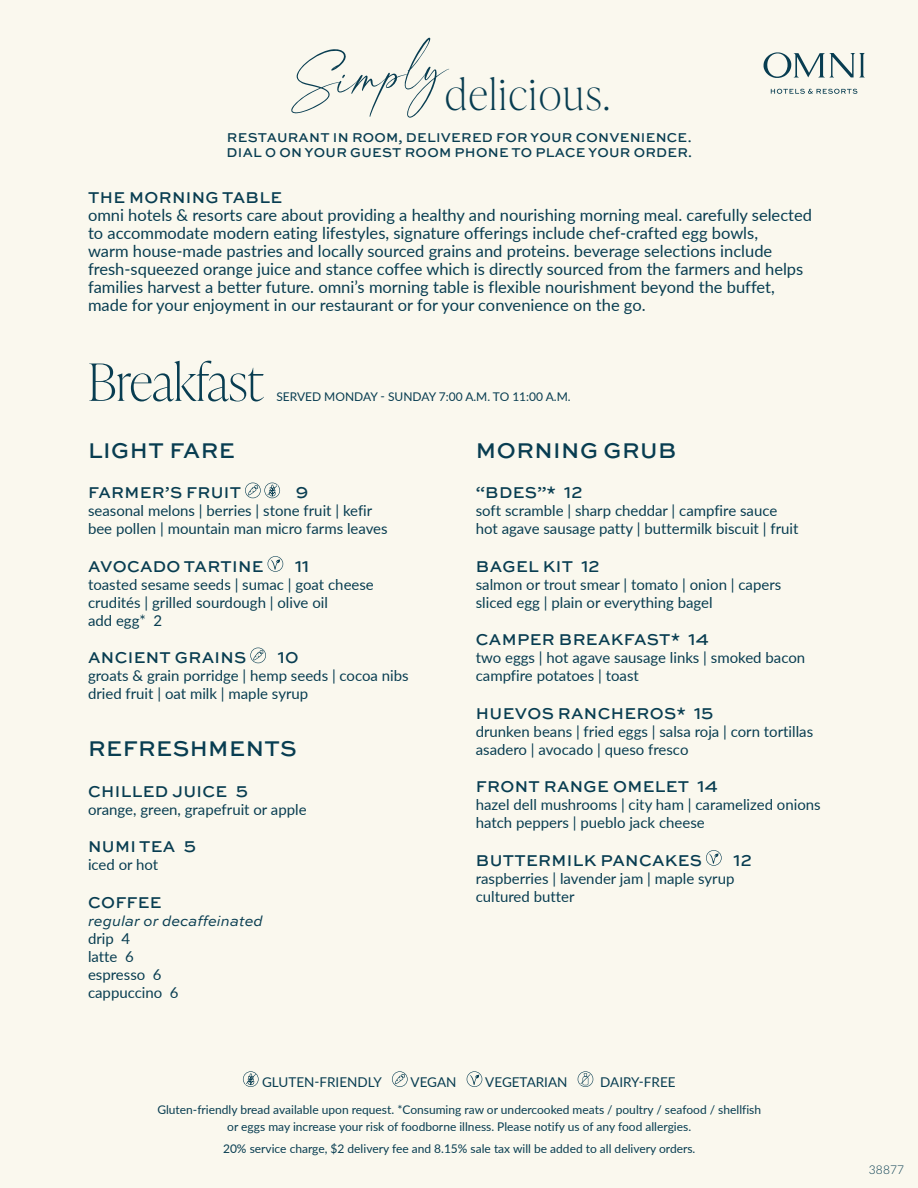
<style>
.page{position:relative;width:918px;height:1188px;background:#faf8ee}
.page>*{position:absolute;margin:0;border:0;box-sizing:border-box;transform-origin:0 0}
.t1{font:59.85px "Felicity";color:#083d51}
.t2{font:100 51.3px "Ivy Presto Display";color:#083d51}
.t3{font:100 42.3px "Ivy Presto Display";letter-spacing:.05em;color:#083d51}
.SUBHEAD{font:500 22.5px "Sweet Sans Pro";letter-spacing:.02em;color:#083d51}
.DESCRIPTION{font:16.5px/18px "Lato";color:#083d51}
.ITEM{font:500 16.5px "Sweet Sans Pro";letter-spacing:.02em;color:#083d51}
.DESCRIPTION-2{font:15px/18px "Lato";color:#083d51}
.MODIFIER{font:italic 15px "Sweet Sans Pro";color:#083d51}
.RIR{font:500 13.5px "Sweet Sans Pro";letter-spacing:.02em;color:#083d51}
.LEGEND{font:13.5px "Lato";color:#083d51}
.DISCLAIMER{font:12px/16.5px "Lato";color:#083d51;text-align:center}
.CODE{font:300 12px "Lato";letter-spacing:.01em;color:#083d51}
</style>
<div class="page">
<svg style="left:764px;top:52px;width:101px;height:26px"></svg>
<svg style="left:771px;top:89px;width:86px;height:5px"></svg>
<svg style="left:243px;top:1071px;width:16px;height:16px"></svg>
<svg style="left:392px;top:1071px;width:16px;height:16px"></svg>
<svg style="left:467px;top:1071px;width:15px;height:16px"></svg>
<svg style="left:578px;top:1071px;width:15px;height:16px"></svg>
<svg style="left:245px;top:483px;width:35px;height:15px"></svg>
<svg style="left:268px;top:556px;width:15px;height:16px"></svg>
<svg style="left:250px;top:648px;width:16px;height:15px"></svg>
<svg style="left:706px;top:850px;width:16px;height:16px"></svg>
<p class="t1" style="left:291px;top:41px;width:153px;rotate:-7deg">Simply</p>
<p class="t3" style="left:445px;top:65px;width:166px">delicious.</p>
<p class="RIR" style="left:227px;top:128px;width:466px">RESTAURANT IN ROOM, DELIVERED FOR YOUR CONVENIENCE.</p>
<p class="RIR" style="left:227px;top:143px;width:467px">DIAL 0 ON YOUR GUEST ROOM PHONE TO PLACE YOUR ORDER.</p>
<p class="ITEM" style="left:88px;top:186px;width:195px">THE MORNING TABLE</p>
<p class="DESCRIPTION" style="left:88px;top:205px;width:726px">omni hotels &amp; resorts care about providing a healthy and nourishing morning meal. carefully selected to accommodate modern eating lifestyles, signature offerings include chef-crafted egg bowls,<br>warm house-made pastries and locally sourced grains and proteins. beverage selections include fresh-squeezed orange juice and stance coffee which is directly sourced from the farmers and helps families harvest a better future. omni’s morning table is flexible nourishment beyond the buffet, made for your enjoyment in our restaurant or for your convenience on the go.</p>
<p class="t2" style="left:88px;top:346px;width:177px">Breakfast</p>
<p class="DISCLAIMER" style="left:276px;top:388px;width:296px">SERVED MONDAY - SUNDAY 7:00 A.M. TO 11:00 A.M.</p>
<p class="SUBHEAD" style="left:88px;top:434px;width:148px">LIGHT FARE</p>
<p class="ITEM" style="left:88px;top:481px;width:154px">FARMER’S FRUIT</p>
<p class="ITEM" style="left:296px;top:481px;width:14px">9</p>
<p class="DESCRIPTION-2" style="left:88px;top:501px;width:301px">seasonal melons | berries | stone fruit | kefir bee pollen | mountain man micro farms leaves</p>
<p class="ITEM" style="left:88px;top:554px;width:177px">AVOCADO TARTINE</p>
<p class="ITEM" style="left:295px;top:554px;width:16px">11</p>
<p class="DESCRIPTION-2" style="left:88px;top:575px;width:287px">toasted sesame seeds | sumac | goat cheese crudités | grilled sourdough | olive oil</p>
<p class="DESCRIPTION-2" style="left:88px;top:611px;width:76px">add egg* 2</p>
<p class="ITEM" style="left:88px;top:646px;width:160px">ANCIENT GRAINS</p>
<p class="ITEM" style="left:278px;top:646px;width:22px">10</p>
<p class="DESCRIPTION-2" style="left:88px;top:666px;width:322px">groats &amp; grain porridge | hemp seeds | cocoa nibs dried fruit | oat milk | maple syrup</p>
<p class="SUBHEAD" style="left:88px;top:732px;width:210px">REFRESHMENTS</p>
<p class="ITEM" style="left:88px;top:779px;width:161px">CHILLED JUICE 5</p>
<p class="DESCRIPTION-2" style="left:88px;top:800px;width:220px">orange, green, grapefruit or apple</p>
<p class="ITEM" style="left:88px;top:835px;width:109px">NUMI TEA 5</p>
<p class="DESCRIPTION-2" style="left:88px;top:855px;width:72px">iced or hot</p>
<p class="ITEM" style="left:88px;top:890px;width:75px">COFFEE</p>
<p class="MODIFIER" style="left:88px;top:910px;width:176px">regular or decaffeinated</p>
<p class="DESCRIPTION-2" style="left:88px;top:929px;width:44px">drip 4</p>
<p class="DESCRIPTION-2" style="left:88px;top:947px;width:47px">latte 6</p>
<p class="DESCRIPTION-2" style="left:88px;top:965px;width:75px">espresso 6</p>
<p class="DESCRIPTION-2" style="left:88px;top:983px;width:92px">cappuccino 6</p>
<p class="SUBHEAD" style="left:476px;top:434px;width:202px">MORNING GRUB</p>
<p class="ITEM" style="left:476px;top:481px;width:108px">“BDES”* 12</p>
<p class="DESCRIPTION-2" style="left:476px;top:501px;width:324px">soft scramble | sharp cheddar | campfire sauce hot agave sausage patty | buttermilk biscuit | fruit</p>
<p class="ITEM" style="left:476px;top:554px;width:125px">BAGEL KIT 12</p>
<p class="DESCRIPTION-2" style="left:476px;top:575px;width:307px">salmon or trout smear | tomato | onion | capers sliced egg | plain or everything bagel</p>
<p class="ITEM" style="left:476px;top:628px;width:234px">CAMPER BREAKFAST* 14</p>
<p class="DESCRIPTION-2" style="left:476px;top:648px;width:331px">two eggs | hot agave sausage links | smoked bacon campfire potatoes | toast</p>
<p class="ITEM" style="left:476px;top:701px;width:239px">HUEVOS RANCHEROS* 15</p>
<p class="DESCRIPTION-2" style="left:476px;top:722px;width:339px">drunken beans | fried eggs | salsa roja | corn tortillas asadero | avocado | queso fresco</p>
<p class="ITEM" style="left:476px;top:775px;width:243px">FRONT RANGE OMELET 14</p>
<p class="DESCRIPTION-2" style="left:476px;top:795px;width:346px">hazel dell mushrooms | city ham | caramelized onions hatch peppers | pueblo jack cheese</p>
<p class="ITEM" style="left:476px;top:848px;width:228px">BUTTERMILK PANCAKES</p>
<p class="ITEM" style="left:734px;top:848px;width:20px">12</p>
<p class="DESCRIPTION-2" style="left:476px;top:869px;width:260px">raspberries | lavender jam | maple syrup cultured butter</p>
<p class="LEGEND" style="left:262px;top:1072px;width:121px">GLUTEN-FRIENDLY</p>
<p class="LEGEND" style="left:411px;top:1072px;width:47px">VEGAN</p>
<p class="LEGEND" style="left:485px;top:1072px;width:84px">VEGETARIAN</p>
<p class="LEGEND" style="left:600px;top:1072px;width:77px">DAIRY-FREE</p>
<p class="DISCLAIMER" style="left:157px;top:1101px;width:605px">Gluten-friendly bread available upon request. *Consuming raw or undercooked meats / poultry / seafood / shellfish or eggs may increase your risk of foodborne illness. Please notify us of any food allergies.</p>
<p class="DISCLAIMER" style="left:223px;top:1140px;width:474px">20% service charge, $2 delivery fee and 8.15% sale tax will be added to all delivery orders.</p>
<p class="CODE" style="left:869px;top:1161px;width:37px">38877</p>
</div>
